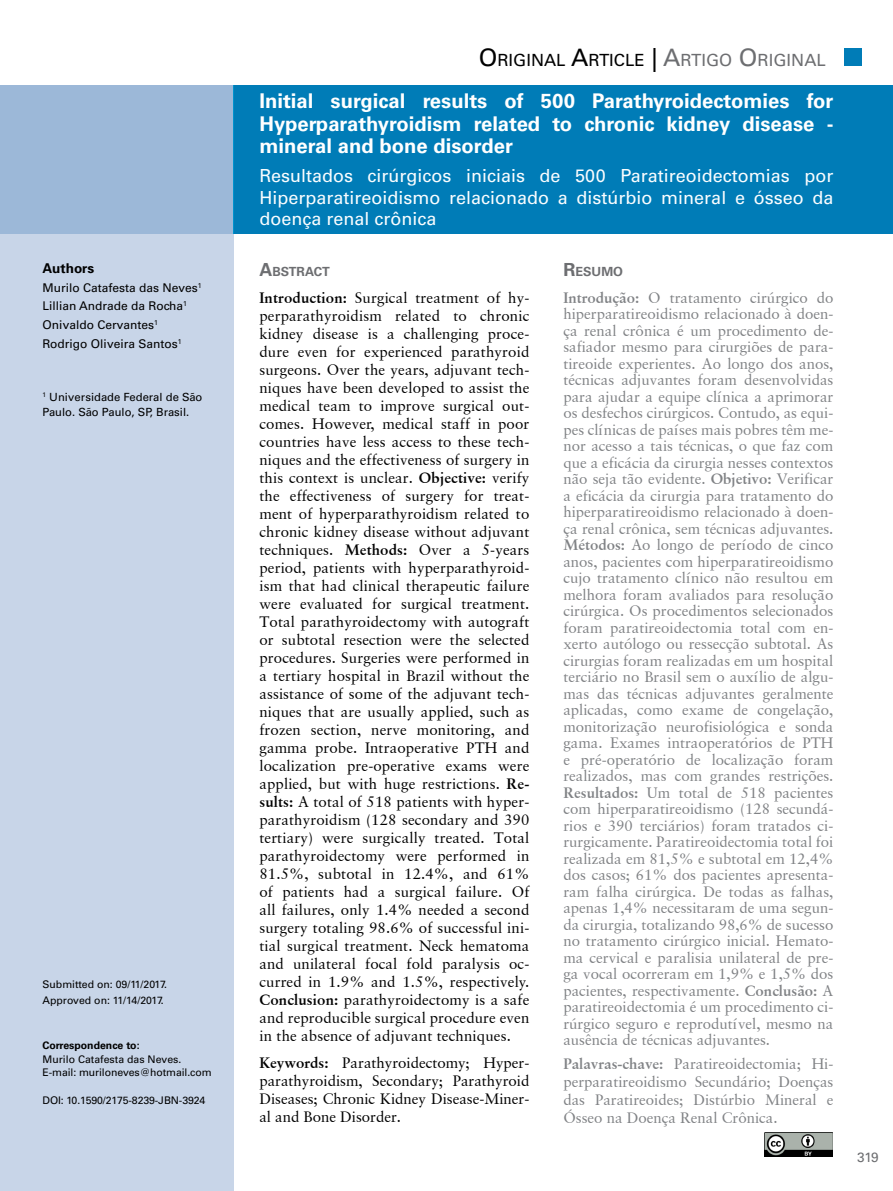
<style>
.page{position:relative;width:893px;height:1191px;background:#fff}
.page>*{position:absolute;margin:0;border:0;box-sizing:border-box;transform-origin:0 0}
.t1{font:700 20.25px/22.5px "Univers LT Std";color:#fff;text-align:justify}
.t2{font:18px/21.6px "Univers LT Std";color:#fafdff;text-align:justify}
.t3{font:16.8px "Univers LT Std";color:#000}
.t4{font:15px/16.5px "Garamond Retrospective S Si";color:#808285;text-align:justify}
.t5{font:15px/18px "Garamond Retrospective S Si";letter-spacing:.005em;color:#000;text-align:justify}
.t6{font:13.5px "Univers 65 Bold";color:#000}
.t7{font:13.5px "Univers LT Std";color:#6d6e71}
.t8{font:700 12.6px "Univers LT Std";color:#6d6e71}
.t9{font:12px/18.6px "Univers LT Std";color:#000}
.t10{font:11.25px/15px "Univers LT Std";color:#000}
.t11{font:10.5px/15.6px "Univers LT Std";letter-spacing:-.01em;color:#000}
.t12{font:700 10.5px "Univers LT Std";color:#000}
.s1{font-size:24px}
.s2{font-size:24px;color:#6d6e71}
.s3{color:#6d6e71}
.s4{font-size:18px}
.s5{font-weight:700}
</style>
<div class="page">
<div style="left:0;top:234px;width:234px;height:957px;background:#c8d5e8"></div>
<div style="left:234px;top:85px;width:659px;height:149px;background:#007cb7"></div>
<div style="left:0;top:85px;width:234px;height:149px;background:#9cb8d8"></div>
<div style="left:844px;top:49px;width:17px;height:17px;background:#007cb7"></div>
<img style="left:764px;top:1132px;width:68px;height:24px">
<p class="t6" style="left:43px;top:260px;width:53px">Authors</p>
<p class="t9" style="left:43px;top:278px;width:161px">Murilo Catafesta das Neves<sup>1<br></sup>Lillian Andrade da Rocha<sup>1<br></sup>Onivaldo Cervantes<sup>1<br></sup>Rodrigo Oliveira Santos<sup>1</sup></p>
<p class="t10" style="left:43px;top:389px;width:161px"><sup>1</sup> Universidade Federal de São<br>Paulo. São Paulo, SP, Brasil.</p>
<p class="t11" style="left:43px;top:977px;width:126px">Submitted on: 09/11/2017.<br>Approved on: 11/14/2017.</p>
<p class="t12" style="left:43px;top:1039px;width:99px">Correspondence to:</p>
<p class="t11" style="left:43px;top:1052px;width:171px;line-height:13.5px">Murilo Catafesta das Neves.<br>E-mail: muriloneves@hotmail.com</p>
<p class="t11" style="left:43px;top:1092px;width:164px">DOI: 10.1590/2175-8239-JBN-3924</p>
<p class="t3" style="left:479px;top:50px;width:349px"><span class="s1">O</span>RIGINAL <span class="s1">A</span>RTICLE <span class="s1">|</span> <span class="s2">A</span><span class="s3">RTIGO</span> <span class="s2">O</span><span class="s3">RIGINAL</span></p>
<h1 class="t1" style="left:259px;top:90px;width:576px">Initial surgical results of 500 Parathyroidectomies for Hyperparathyroidism related to chronic kidney disease - mineral and bone disorder</h1>
<p class="t2" style="left:259px;top:165px;width:576px">Resultados cirúrgicos iniciais de 500 Paratireoidectomias por Hiperparatireoidismo relacionado a distúrbio mineral e ósseo da doença renal crônica</p>
<p class="t8" style="left:259px;top:264px;width:72px"><span class="s4">A</span>BSTRACT</p>
<p class="t5" style="left:259px;top:288px;width:272px"><span class="s5">Introduction:</span> Surgical treatment of hy&shy;perparathyroidism related to chronic kidney disease is a challenging proce&shy;dure even for experienced parathyroid surgeons. Over the years, adjuvant tech&shy;niques have been developed to assist the medical team to improve surgical out&shy;comes. However, medical staff in poor countries have less access to these tech&shy;niques and the effectiveness of surgery in this context is unclear. <span class="s5">Objective:</span> verify the effectiveness of surgery for treat&shy;ment of hyperparathyroidism related to chronic kidney disease without adjuvant techniques. <span class="s5">Methods:</span> Over a 5-years period, patients with hyperparathyroid&shy;ism that had clinical therapeutic failure were evaluated for surgical treatment.<br>Total parathyroidectomy with autograft or subtotal resection were the selected procedures. Surgeries were performed in a tertiary hospital in Brazil without the assistance of some of the adjuvant tech&shy;niques that are usually applied, such as frozen section, nerve monitoring, and gamma probe. Intraoperative PTH and localization pre-operative exams were applied, but with huge restrictions. <span class="s5">Re&shy;sults:</span> A total of 518 patients with hyper&shy;parathyroidism (128 secondary and 390 tertiary) were surgically treated. Total parathyroidectomy were performed in 81.5%, subtotal in 12.4%, and 61% of patients had a surgical failure. Of all failures, only 1.4% needed a second surgery totaling 98.6% of successful ini&shy;tial surgical treatment. Neck hematoma and unilateral focal fold paralysis oc&shy;curred in 1.9% and 1.5%, respectively.<br><span class="s5">Conclusion:</span> parathyroidectomy is a safe and reproducible surgical procedure even in the absence of adjuvant techniques.</p>
<p class="t5" style="left:259px;top:1053px;width:271px"><span class="s5">Keywords:</span> Parathyroidectomy; Hyper&shy;parathyroidism, Secondary; Parathyroid Diseases; Chronic Kidney Disease-Miner&shy;al and Bone Disorder.</p>
<p class="t8" style="left:563px;top:264px;width:61px"><span class="s4">R</span>ESUMO</p>
<p class="t4" style="left:563px;top:289px;width:272px"><span class="s5">Introdução:</span> O tratamento cirúrgico do hiperparatireoidismo relacionado à doen&shy;ça renal crônica é um procedimento de&shy;safiador mesmo para cirurgiões de para&shy;tireoide experientes. Ao longo dos anos, técnicas adjuvantes foram desenvolvidas para ajudar a equipe clínica a aprimorar os desfechos cirúrgicos. Contudo, as equi&shy;pes clínicas de países mais pobres têm me&shy;nor acesso a tais técnicas, o que faz com que a eficácia da cirurgia nesses contextos não seja tão evidente. <span class="s5">Objetivo:</span> Verificar a eficácia da cirurgia para tratamento do hiperparatireoidismo relacionado à doen&shy;ça renal crônica, sem técnicas adjuvantes.<br><span class="s5">Métodos:</span> Ao longo de período de cinco anos, pacientes com hiperparatireoidismo cujo tratamento clínico não resultou em melhora foram avaliados para resolução cirúrgica. Os procedimentos selecionados foram paratireoidectomia total com en&shy;xerto autólogo ou ressecção subtotal. As cirurgias foram realizadas em um hospital terciário no Brasil sem o auxílio de algu&shy;mas das técnicas adjuvantes geralmente aplicadas, como exame de congelação, monitorização neurofisiológica e sonda gama. Exames intraoperatórios de PTH e pré-operatório de localização foram realizados, mas com grandes restrições.<br><span class="s5">Resultados:</span> Um total de 518 pacientes com hiperparatireoidismo (128 secundá&shy;rios e 390 terciários) foram tratados ci&shy;rurgicamente. Paratireoidectomia total foi realizada em 81,5% e subtotal em 12,4% dos casos; 61% dos pacientes apresenta&shy;ram falha cirúrgica. De todas as falhas, apenas 1,4% necessitaram de uma segun&shy;da cirurgia, totalizando 98,6% de sucesso no tratamento cirúrgico inicial. Hemato&shy;ma cervical e paralisia unilateral de pre&shy;ga vocal ocorreram em 1,9% e 1,5% dos pacientes, respectivamente. <span class="s5">Conclusão:</span> A paratireoidectomia é um procedimento ci&shy;rúrgico seguro e reprodutível, mesmo na ausência de técnicas adjuvantes.</p>
<p class="t4" style="left:563px;top:1054px;width:272px;line-height:18px"><span class="s5">Palavras-chave:</span> Paratireoidectomia; Hi&shy;perparatireoidismo Secundário; Doenças das Paratireoides; Distúrbio Mineral e Ósseo na Doença Renal Crônica.</p>
<p class="t7" style="left:857px;top:1149px;width:23px">319</p>
</div>
